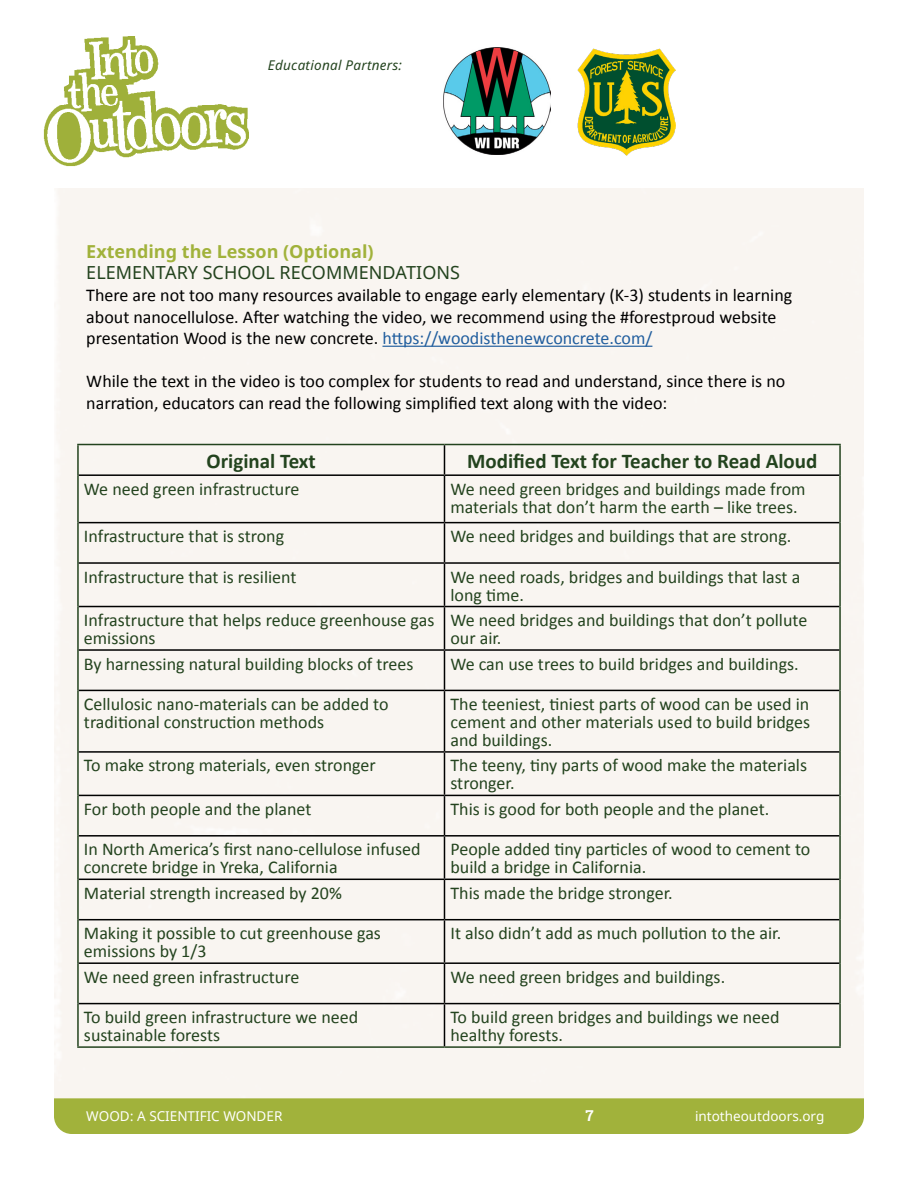
<style>
.page{position:relative;width:918px;height:1188px;background:#fff}
.page>*{position:absolute;margin:0;border:0;box-sizing:border-box;transform-origin:0 0}
.t1{font:700 21px "Calibri";color:#23431e}
.t2{font:18px/18px "Calibri";color:#23431e}
.t3{font:18px/21.6px "Calibri";color:#000}
.t4{font:18px "Noto Sans";color:#23431e}
.t5{font:700 18px "Noto Sans";color:#a1b23b}
.t6{font:700 15px "Roboto Slab";color:#fff}
.t7{font:13.5px "Noto Sans";color:#fff}
.t8{font:italic 13.5px "Noto Sans";letter-spacing:.02em;color:#23431e}
.s1{color:#215e9e}
</style>
<div class="page">
<img style="left:444px;top:48px;width:107px;height:107px">
<img style="left:577px;top:49px;width:99px;height:107px">
<hr style="left:382px;top:346px;width:270px;height:1px;background:#215e9e">
<hr style="left:77px;top:444px;width:367px;height:1px;background:#23431e">
<hr style="left:77px;top:445px;width:2px;height:30px;background:#23431e">
<hr style="left:444px;top:444px;width:397px;height:1px;background:#23431e">
<hr style="left:839px;top:445px;width:2px;height:30px;background:#23431e">
<hr style="left:77px;top:475px;width:2px;height:48px;background:#23431e">
<hr style="left:839px;top:475px;width:2px;height:48px;background:#23431e">
<hr style="left:77px;top:523px;width:2px;height:40px;background:#23431e">
<hr style="left:839px;top:523px;width:2px;height:40px;background:#23431e">
<hr style="left:77px;top:563px;width:2px;height:44px;background:#23431e">
<hr style="left:839px;top:563px;width:2px;height:44px;background:#23431e">
<hr style="left:77px;top:607px;width:2px;height:43px;background:#23431e">
<hr style="left:839px;top:607px;width:2px;height:43px;background:#23431e">
<hr style="left:77px;top:650px;width:2px;height:40px;background:#23431e">
<hr style="left:839px;top:650px;width:2px;height:40px;background:#23431e">
<hr style="left:77px;top:690px;width:2px;height:62px;background:#23431e">
<hr style="left:839px;top:690px;width:2px;height:62px;background:#23431e">
<hr style="left:77px;top:752px;width:2px;height:43px;background:#23431e">
<hr style="left:839px;top:752px;width:2px;height:43px;background:#23431e">
<hr style="left:77px;top:795px;width:2px;height:41px;background:#23431e">
<hr style="left:839px;top:795px;width:2px;height:41px;background:#23431e">
<hr style="left:77px;top:836px;width:2px;height:43px;background:#23431e">
<hr style="left:839px;top:836px;width:2px;height:43px;background:#23431e">
<hr style="left:77px;top:879px;width:2px;height:41px;background:#23431e">
<hr style="left:839px;top:879px;width:2px;height:41px;background:#23431e">
<hr style="left:77px;top:920px;width:2px;height:43px;background:#23431e">
<hr style="left:839px;top:920px;width:2px;height:43px;background:#23431e">
<hr style="left:77px;top:963px;width:2px;height:41px;background:#23431e">
<hr style="left:839px;top:963px;width:2px;height:41px;background:#23431e">
<hr style="left:77px;top:1004px;width:2px;height:42px;background:#23431e">
<hr style="left:839px;top:1004px;width:2px;height:42px;background:#23431e">
<hr style="left:77px;top:1046px;width:367px;height:2px;background:#23431e">
<hr style="left:444px;top:1046px;width:397px;height:2px;background:#23431e">
<svg style="left:444px;top:445px;width:1px;height:29px"></svg>
<hr style="left:79px;top:474px;width:365px;height:2px;background:#000">
<hr style="left:444px;top:474px;width:395px;height:2px;background:#000">
<hr style="left:444px;top:476px;width:1px;height:46px;background:#000">
<hr style="left:79px;top:522px;width:365px;height:1px;background:#000">
<hr style="left:444px;top:522px;width:395px;height:1px;background:#000">
<hr style="left:444px;top:523px;width:1px;height:39px;background:#000">
<hr style="left:79px;top:562px;width:365px;height:2px;background:#000">
<hr style="left:444px;top:562px;width:395px;height:2px;background:#000">
<hr style="left:444px;top:564px;width:1px;height:42px;background:#000">
<hr style="left:79px;top:606px;width:365px;height:1px;background:#000">
<hr style="left:444px;top:606px;width:395px;height:1px;background:#000">
<hr style="left:444px;top:607px;width:1px;height:42px;background:#000">
<hr style="left:79px;top:649px;width:365px;height:2px;background:#000">
<hr style="left:444px;top:649px;width:395px;height:2px;background:#000">
<hr style="left:444px;top:651px;width:1px;height:39px;background:#000">
<hr style="left:79px;top:690px;width:365px;height:1px;background:#000">
<hr style="left:444px;top:690px;width:395px;height:1px;background:#000">
<hr style="left:444px;top:691px;width:1px;height:60px;background:#000">
<hr style="left:79px;top:751px;width:365px;height:2px;background:#000">
<hr style="left:444px;top:751px;width:395px;height:2px;background:#000">
<hr style="left:444px;top:753px;width:1px;height:42px;background:#000">
<hr style="left:79px;top:795px;width:365px;height:1px;background:#000">
<hr style="left:444px;top:795px;width:395px;height:1px;background:#000">
<hr style="left:444px;top:796px;width:1px;height:39px;background:#000">
<hr style="left:79px;top:835px;width:365px;height:2px;background:#000">
<hr style="left:444px;top:835px;width:395px;height:2px;background:#000">
<hr style="left:444px;top:837px;width:1px;height:42px;background:#000">
<hr style="left:79px;top:879px;width:365px;height:1px;background:#000">
<hr style="left:444px;top:879px;width:395px;height:1px;background:#000">
<hr style="left:444px;top:880px;width:1px;height:39px;background:#000">
<hr style="left:79px;top:919px;width:365px;height:1px;background:#000">
<hr style="left:444px;top:919px;width:395px;height:1px;background:#000">
<hr style="left:444px;top:920px;width:1px;height:42px;background:#000">
<hr style="left:79px;top:962px;width:365px;height:2px;background:#000">
<hr style="left:444px;top:962px;width:395px;height:2px;background:#000">
<hr style="left:444px;top:964px;width:1px;height:39px;background:#000">
<hr style="left:79px;top:1003px;width:365px;height:1px;background:#000">
<hr style="left:444px;top:1003px;width:395px;height:1px;background:#000">
<hr style="left:444px;top:1004px;width:1px;height:42px;background:#000">
<div style="left:54px;top:1098px;width:810px;height:36px;background:#a1b23b"></div>
<img style="left:43px;top:37px;width:206px;height:130px">
<p class="t8" style="left:268px;top:55px;width:136px">Educational Partners:</p>
<p class="t5" style="left:86px;top:239px;width:289px">Extending the Lesson (Optional)</p>
<p class="t4" style="left:86px;top:261px;width:375px">ELEMENTARY SCHOOL RECOMMENDATIONS</p>
<p class="t3" style="left:86px;top:284px;width:707px">There are not too many resources available to engage early elementary (K-3) students in learning about nanocellulose. After watching the video, we recommend using the #forestproud website presentation Wood is the new concrete. <span class="s1">https://woodisthenewconcrete.com/</span></p>
<p class="t3" style="left:86px;top:370px;width:701px">While the text in the video is too complex for students to read and understand, since there is no narration, educators can read the following simplified text along with the video:</p>
<p class="t1" style="left:207px;top:446px;width:111px">Original Text</p>
<p class="t1" style="left:467px;top:446px;width:352px">Modified Text for Teacher to Read Aloud</p>
<p class="t2" style="left:84px;top:479px;width:217px">We need green infrastructure</p>
<p class="t2" style="left:450px;top:479px;width:357px">We need green bridges and buildings made from materials that don’t harm the earth – like trees.</p>
<p class="t2" style="left:84px;top:527px;width:202px">Infrastructure that is strong</p>
<p class="t2" style="left:450px;top:527px;width:342px">We need bridges and buildings that are strong.</p>
<p class="t2" style="left:84px;top:567px;width:214px">Infrastructure that is resilient</p>
<p class="t2" style="left:450px;top:567px;width:351px">We need roads, bridges and buildings that last a long time.</p>
<p class="t2" style="left:84px;top:611px;width:352px">Infrastructure that helps reduce greenhouse gas emissions</p>
<p class="t2" style="left:450px;top:611px;width:358px">We need bridges and buildings that don’t pollute our air.</p>
<p class="t2" style="left:84px;top:654px;width:331px">By harnessing natural building blocks of trees</p>
<p class="t2" style="left:450px;top:654px;width:350px">We can use trees to build bridges and buildings.</p>
<p class="t2" style="left:84px;top:694px;width:306px">Cellulosic nano-materials can be added to traditional construction methods</p>
<p class="t2" style="left:450px;top:694px;width:361px;text-align:justify">The teeniest, tiniest parts of wood can be used in cement and other materials used to build bridges and buildings.</p>
<p class="t2" style="left:84px;top:756px;width:293px">To make strong materials, even stronger</p>
<p class="t2" style="left:450px;top:756px;width:358px">The teeny, tiny parts of wood make the materials stronger.</p>
<p class="t2" style="left:84px;top:799px;width:229px">For both people and the planet</p>
<p class="t2" style="left:450px;top:799px;width:320px">This is good for both people and the planet.</p>
<p class="t2" style="left:84px;top:840px;width:338px">In North America’s first nano-cellulose infused concrete bridge in Yreka, California</p>
<p class="t2" style="left:450px;top:840px;width:361px">People added tiny particles of wood to cement to build a bridge in California.</p>
<p class="t2" style="left:84px;top:883px;width:259px">Material strength increased by 20%</p>
<p class="t2" style="left:450px;top:883px;width:224px">This made the bridge stronger.</p>
<p class="t2" style="left:84px;top:924px;width:299px">Making it possible to cut greenhouse gas emissions by 1/3</p>
<p class="t2" style="left:450px;top:924px;width:332px">It also didn’t add as much pollution to the air.</p>
<p class="t2" style="left:84px;top:967px;width:217px">We need green infrastructure</p>
<p class="t2" style="left:450px;top:967px;width:276px">We need green bridges and buildings.</p>
<p class="t2" style="left:84px;top:1008px;width:276px">To build green infrastructure we need sustainable forests</p>
<p class="t2" style="left:450px;top:1008px;width:331px">To build green bridges and buildings we need healthy forests.</p>
<p class="t7" style="left:86px;top:1107px;width:198px">WOOD: A SCIENTIFIC WONDER</p>
<p class="t6" style="left:585px;top:1105px;width:10px">7</p>
<p class="t7" style="left:695px;top:1107px;width:131px">intotheoutdoors.org</p>
</div>
